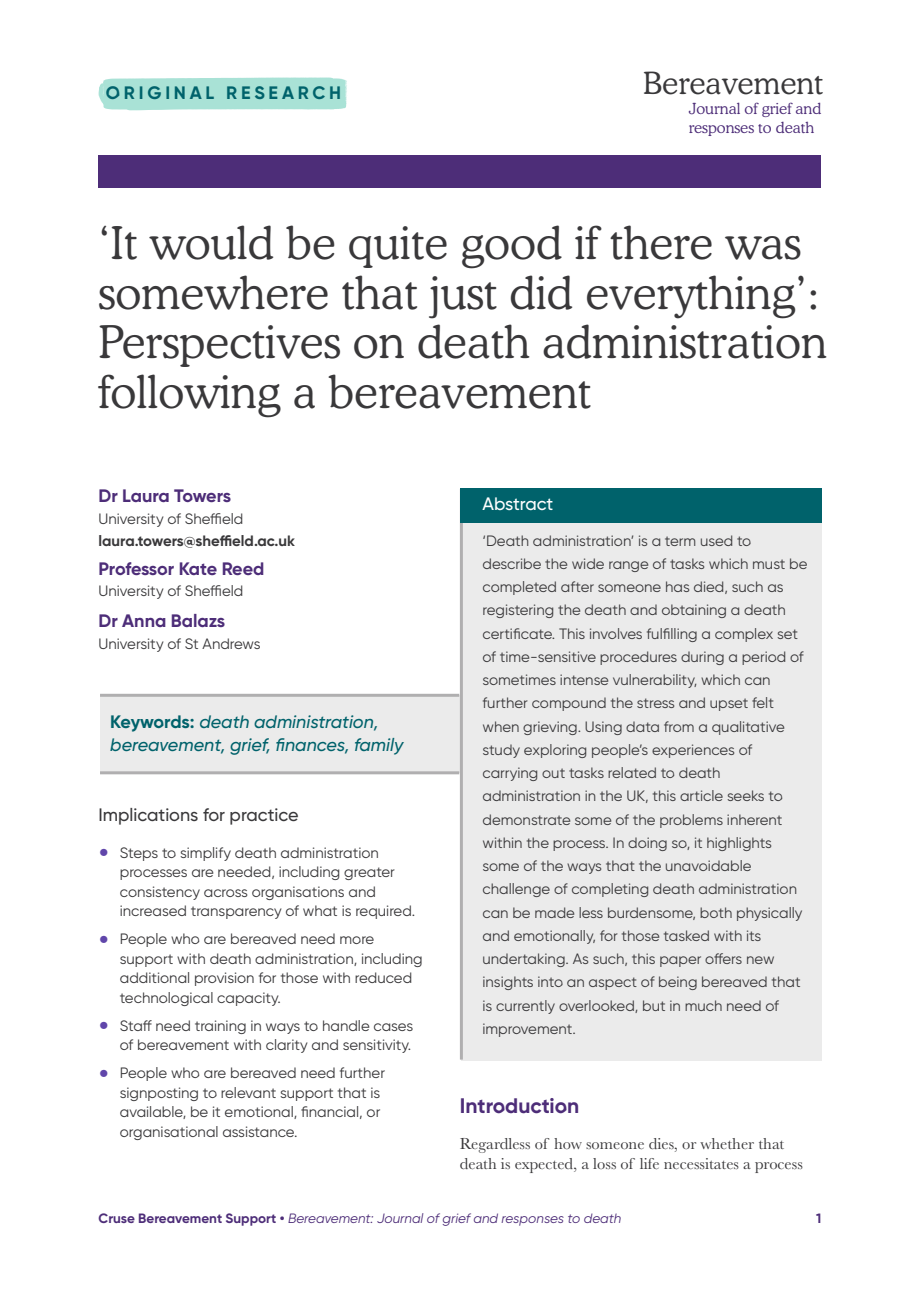
<style>
.page{position:relative;width:920px;height:1290px;background:#fff}
.page>*{position:absolute;margin:0;border:0;box-sizing:border-box;transform-origin:0 0}
.t1{font:300 45px/49.5px "Cooper BT";color:#39383a}
.t2{font:300 30.6px "Cooper BT";color:#39383a}
.t3{font:700 21px "Gilroy";color:#4d2d78}
.t4{font:italic 500 18px/22.5px "Gilroy";color:#00626b}
.t5{font:700 18px "Gilroy";letter-spacing:-.015em;color:#4d2d78}
.t6{font:500 18px "Gilroy";color:#39383a}
.t7{font:700 18px "Gilroy";letter-spacing:.21em;color:#00626b}
.t8{font:500 18px "Gilroy";color:#fff}
.t9{font:16.5px/19.5px "Baskerville";color:#39383a}
.t10{font:300 15.3px/18.3px "Cooper BT";color:#4d2d78}
.t11{font:15px/23.2px "Gilroy";color:#39383a}
.t12{font:700 15px "Gilroy";letter-spacing:-.02em;color:#39383a}
.t13{font:italic 13.5px "Gilroy";color:#4d2d78}
.t14{font:700 13.5px "Gilroy";color:#4d2d78}
.s1{font-weight:700;font-style:normal}
.s2{font-size:36px;color:#6046aa}
</style>
<div class="page">
<div style="left:99px;top:155px;width:722px;height:33px;background:#4d2d78"></div>
<div style="left:100px;top:695px;width:359px;height:78px;background:#ebebeb"></div>
<hr style="left:100px;top:694px;width:359px;height:3px;background:#b0afb0">
<hr style="left:100px;top:771px;width:359px;height:3px;background:#b0afb0">
<svg style="left:99px;top:77px;width:248px;height:34px;background:#b0e4d9"></svg>
<div style="left:461px;top:521px;width:360px;height:540px;background:#ebebeb"></div>
<hr style="left:460px;top:489px;width:3px;height:570px;background:#b0afb0">
<div style="left:460px;top:489px;width:361px;height:34px;background:#00626b"></div>
<p class="t7" style="left:106px;top:81px;width:237px">OrIgInal research</p>
<h2 class="t2" style="left:643px;top:72px;width:182px">Bereavement</h2>
<p class="t10" style="left:689px;top:101px;width:134px">Journal of grief and responses to death</p>
<h1 class="t1" style="left:99px;top:223px;width:730px">‘It would be quite good if there was somewhere that just did everything’:<br>Perspectives on death administration following a bereavement</h1>
<p class="t5" style="left:99px;top:485px;width:134px">Dr laura Towers</p>
<p class="t11" style="left:99px;top:507px;width:146px">University of Sheffield</p>
<p class="t12" style="left:99px;top:531px;width:198px">laura.towers@sheffield.ac.uk</p>
<p class="t5" style="left:99px;top:557px;width:167px">Professor Kate reed</p>
<p class="t11" style="left:99px;top:579px;width:146px">University of Sheffield</p>
<p class="t5" style="left:99px;top:610px;width:128px">Dr anna Balazs</p>
<p class="t11" style="left:99px;top:632px;width:164px">University of St Andrews</p>
<p class="t4" style="left:110px;top:710px;width:295px"><span class="s1">Keywords:</span> death administration, bereavement, grief, finances, family</p>
<p class="t6" style="left:99px;top:804px;width:202px">Implications for practice</p>
<p class="t11" style="left:120px;top:842px;width:297px;line-height:19.5px;text-indent:-21px"><span class="s2">•</span> Steps to simplify death administration processes are needed, including greater consistency across organisations and increased transparency of what is required.</p>
<p class="t11" style="left:120px;top:929px;width:305px;line-height:19.5px;text-indent:-21px"><span class="s2">•</span> People who are bereaved need more support with death administration, including additional provision for those with reduced technological capacity.</p>
<p class="t11" style="left:99px;top:1015px;width:316px;line-height:19.5px;text-align:right"><span class="s2">•</span> Staff need training in ways to handle cases of bereavement with clarity and sensitivity.</p>
<p class="t11" style="left:120px;top:1063px;width:267px;line-height:19.5px;text-indent:-21px"><span class="s2">•</span> People who are bereaved need further signposting to relevant support that is available, be it emotional, financial, or organisational assistance.</p>
<p class="t8" style="left:482px;top:492px;width:72px">Abstract</p>
<p class="t11" style="left:482px;top:528px;width:326px">‘Death administration’ is a term used to describe the wide range of tasks which must be completed after someone has died, such as registering the death and obtaining a death certificate. This involves fulfilling a complex set of time-sensitive procedures during a period of sometimes intense vulnerability, which can further compound the stress and upset felt when grieving. Using data from a qualitative study exploring people’s experiences of carrying out tasks related to death administration in the UK, this article seeks to demonstrate some of the problems inherent within the process. In doing so, it highlights some of the ways that the unavoidable challenge of completing death administration can be made less burdensome, both physically and emotionally, for those tasked with its undertaking. As such, this paper offers new insights into an aspect of being bereaved that is currently overlooked, but in much need of improvement.</p>
<h3 class="t3" style="left:460px;top:1092px;width:121px">Introduction</h3>
<p class="t9" style="left:460px;top:1134px;width:344px">Regardless of how someone dies, or whether that death is expected, a loss of life necessitates a process</p>
<p class="t13" style="left:99px;top:1210px;width:524px"><span class="s1">cruse Bereavement support •</span> Bereavement: Journal of grief and responses to death</p>
<p class="t14" style="left:816px;top:1210px;width:7px">1</p>
</div>
